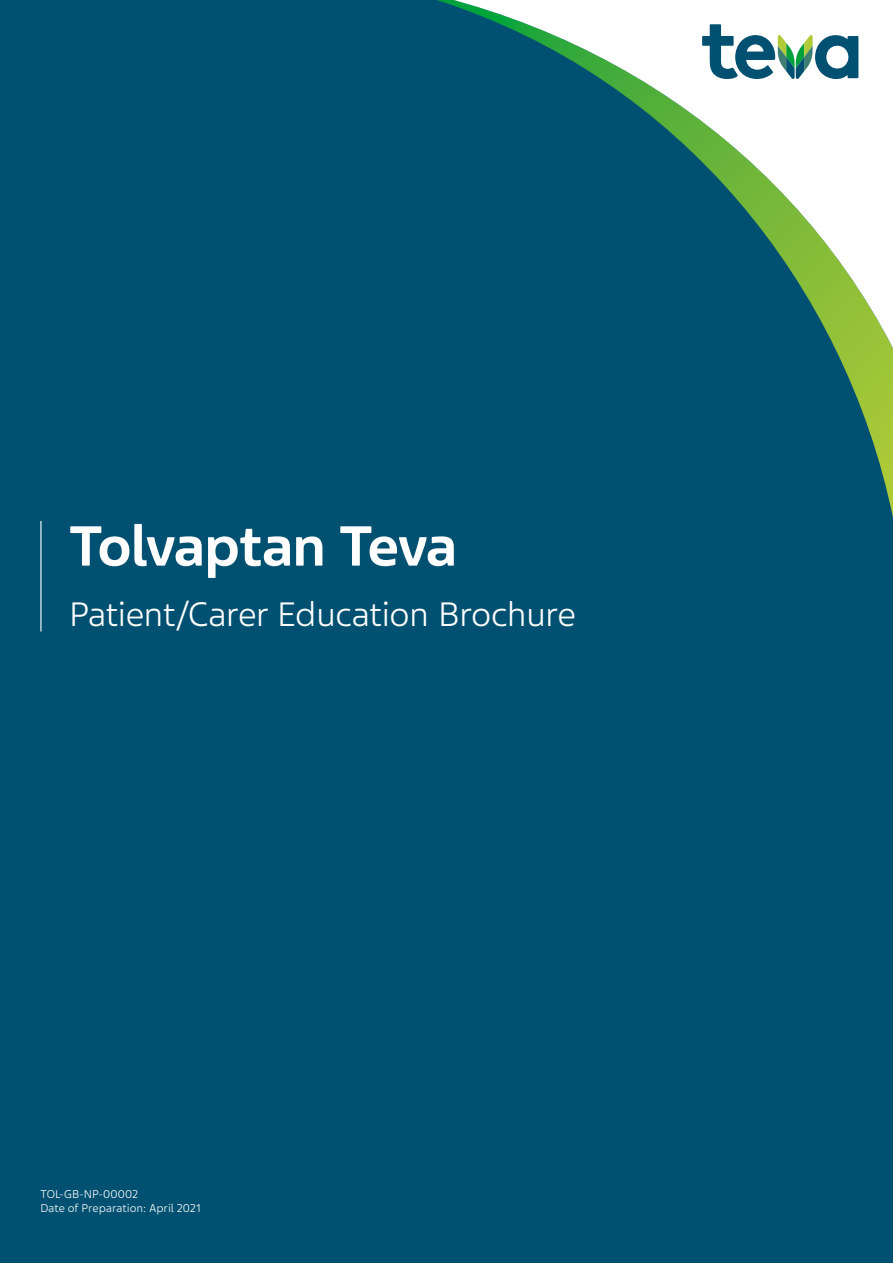
<style>
.page{position:relative;width:893px;height:1263px;background:#005071}
.page>*{position:absolute;margin:0;border:0;box-sizing:border-box;transform-origin:0 0}
.t1{font:700 60px "Teva Sans";letter-spacing:-.02em;color:#fff}
.t2{font:300 36px "Teva Sans";letter-spacing:-.015em;color:#fff}
.t3{font:300 12px/14.4px "Teva Sans";letter-spacing:.01em;color:#fff}
</style>
<div class="page">
<hr style="left:40px;top:521px;width:2px;height:110px;background:#fff">
<svg style="left:437px;top:0;width:456px;height:517px"></svg>
<svg style="left:702px;top:24px;width:156px;height:55px"></svg>
<p class="t1" style="left:69px;top:510px;width:389px">Tolvaptan Teva</p>
<p class="t2" style="left:69px;top:593px;width:508px">Patient/Carer Education Brochure</p>
<p class="t3" style="left:40px;top:1186px;width:162px">TOL-GB-NP-00002<br>Date of Preparation: April 2021</p>
</div>
